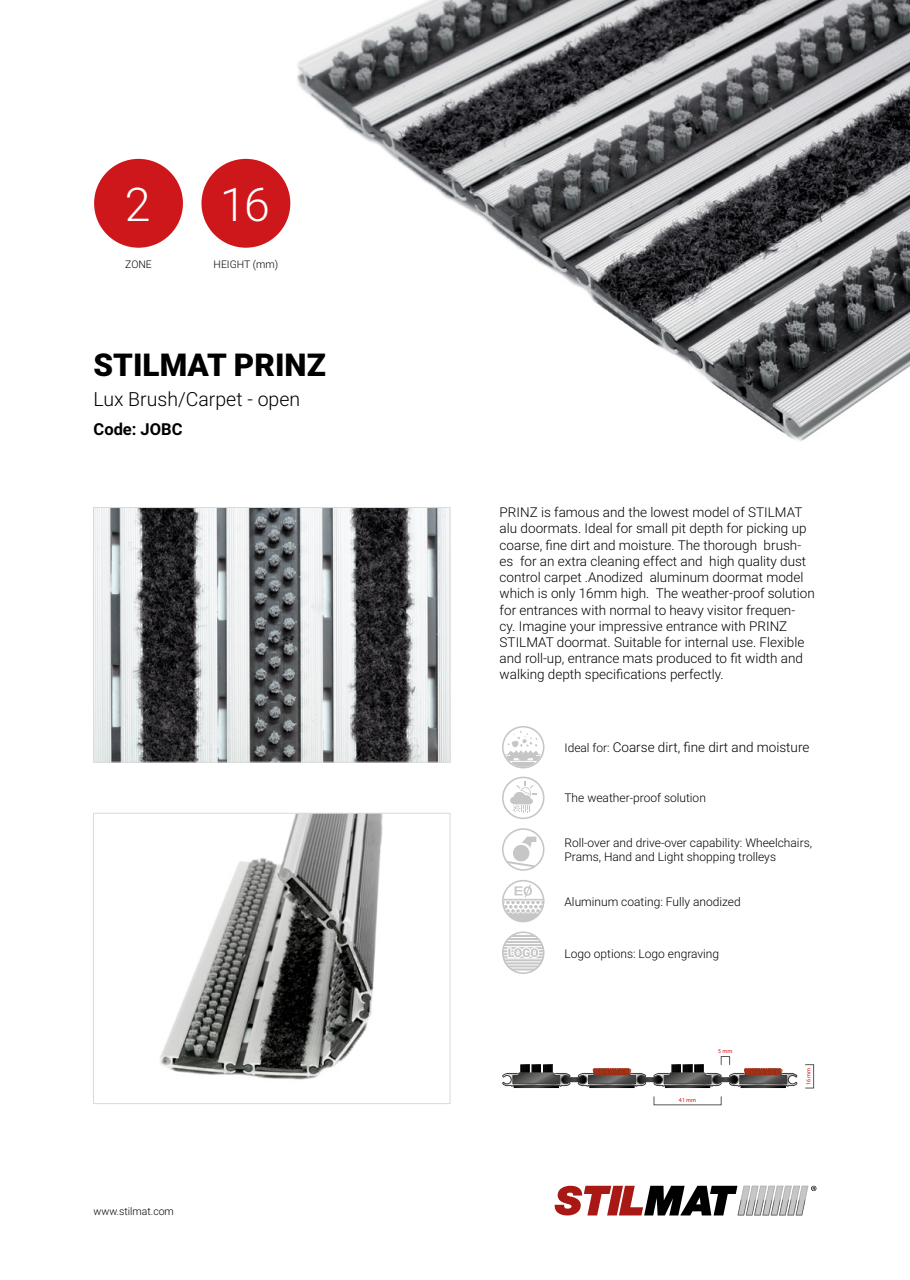
<style>
.page{position:relative;width:910px;height:1280px;background:#fff}
.page>*{position:absolute;margin:0;border:0;box-sizing:border-box;transform-origin:0 0}
.t1{font:300 46.5px "Roboto";color:#fff}
.t2{font:900 31.5px "Roboto";color:#000}
.t3{font:300 19.5px "Roboto";color:#000}
.t4{font:700 16.5px "Roboto";color:#000}
.t5{font:300 13.5px/16.2px "Roboto";color:#000}
.t6{font:300 12px/14.4px "Roboto";color:#000}
.t7{font:300 10.5px "Roboto";color:#000}
.t8{font:6px "Myriad Pro";color:#e30613}
.s1{font-size:12px}
</style>
<div class="page">
<svg style="left:554px;top:1186px;width:262px;height:29px"></svg>
<img style="left:211px;top:0;width:699px;height:441px">
<img style="left:95px;top:509px;width:353px;height:251px">
<div style="left:93px;top:507px;width:357px;height:255px;border:1px solid #dadada"></div>
<img style="left:160px;top:815px;width:223px;height:265px">
<div style="left:93px;top:813px;width:357px;height:291px;border:1px solid #dadada"></div>
<div style="left:721px;top:1056px;width:9px;height:9px;border:1px solid #575756"></div>
<div style="left:654px;top:1096px;width:67px;height:9px;border:1px solid #575756"></div>
<div style="left:805px;top:1064px;width:9px;height:24px;border:1px solid #575756"></div>
<svg style="left:502px;top:1065px;width:295px;height:23px"></svg>
<div style="left:94px;top:159px;width:89px;height:89px;background:#cd171a;border-radius:50%"></div>
<div style="left:201px;top:159px;width:89px;height:89px;background:#cd171a;border-radius:50%"></div>
<svg style="left:502px;top:777px;width:42px;height:42px"></svg>
<svg style="left:502px;top:726px;width:42px;height:42px"></svg>
<svg style="left:502px;top:828px;width:42px;height:43px"></svg>
<svg style="left:502px;top:880px;width:42px;height:42px"></svg>
<svg style="left:502px;top:931px;width:42px;height:43px"></svg>
<h1 class="t1" style="left:125px;top:172px;width:27px">2</h1>
<h1 class="t1" style="left:220px;top:172px;width:51px">16</h1>
<p class="t7" style="left:125px;top:257px;width:28px">ZONE</p>
<p class="t7" style="left:214px;top:257px;width:66px">HEIGHT (mm)</p>
<h2 class="t2" style="left:94px;top:343px;width:234px">STILMAT PRINZ</h2>
<h3 class="t3" style="left:94px;top:385px;width:208px">Lux Brush/Carpet - open</h3>
<p class="t4" style="left:94px;top:417px;width:91px">Code: JOBC</p>
<p class="t7" style="left:94px;top:1204px;width:82px">www.stilmat.com</p>
<p class="t5" style="left:500px;top:504px;width:317px">PRINZ is famous and the lowest model of STILMAT alu doormats. Ideal for small pit depth for picking up coarse, fine dirt and moisture. The thorough brush&shy;es for an extra cleaning effect and high quality dust control carpet .Anodized aluminum doormat model which is only 16mm high. The weather-proof solution for entrances with normal to heavy visitor frequen-<br>cy. Imagine your impressive entrance with PRINZ STILMAT doormat. Suitable for internal use. Flexible and roll-up, entrance mats produced to fit width and walking depth specifications perfectly.</p>
<p class="t5" style="left:564px;top:739px;width:246px"><span class="s1">Ideal for:</span> Coarse dirt, fine dirt and moisture</p>
<p class="t6" style="left:564px;top:790px;width:143px">The weather-proof solution</p>
<p class="t6" style="left:564px;top:835px;width:249px">Roll-over and drive-over capability: Wheelchairs,<br>Prams, Hand and Light shopping trolleys</p>
<p class="t6" style="left:564px;top:894px;width:178px">Aluminum coating: Fully anodized</p>
<p class="t6" style="left:564px;top:946px;width:156px">Logo options: Logo engraving</p>
<p class="t8" style="left:679px;top:1096px;width:19px">41 mm</p>
<p class="t8" style="left:718px;top:1047px;width:16px">5 mm</p>
<p class="t8" style="left:805px;top:1085px;width:19px;rotate:-90deg">16 mm</p>
</div>
